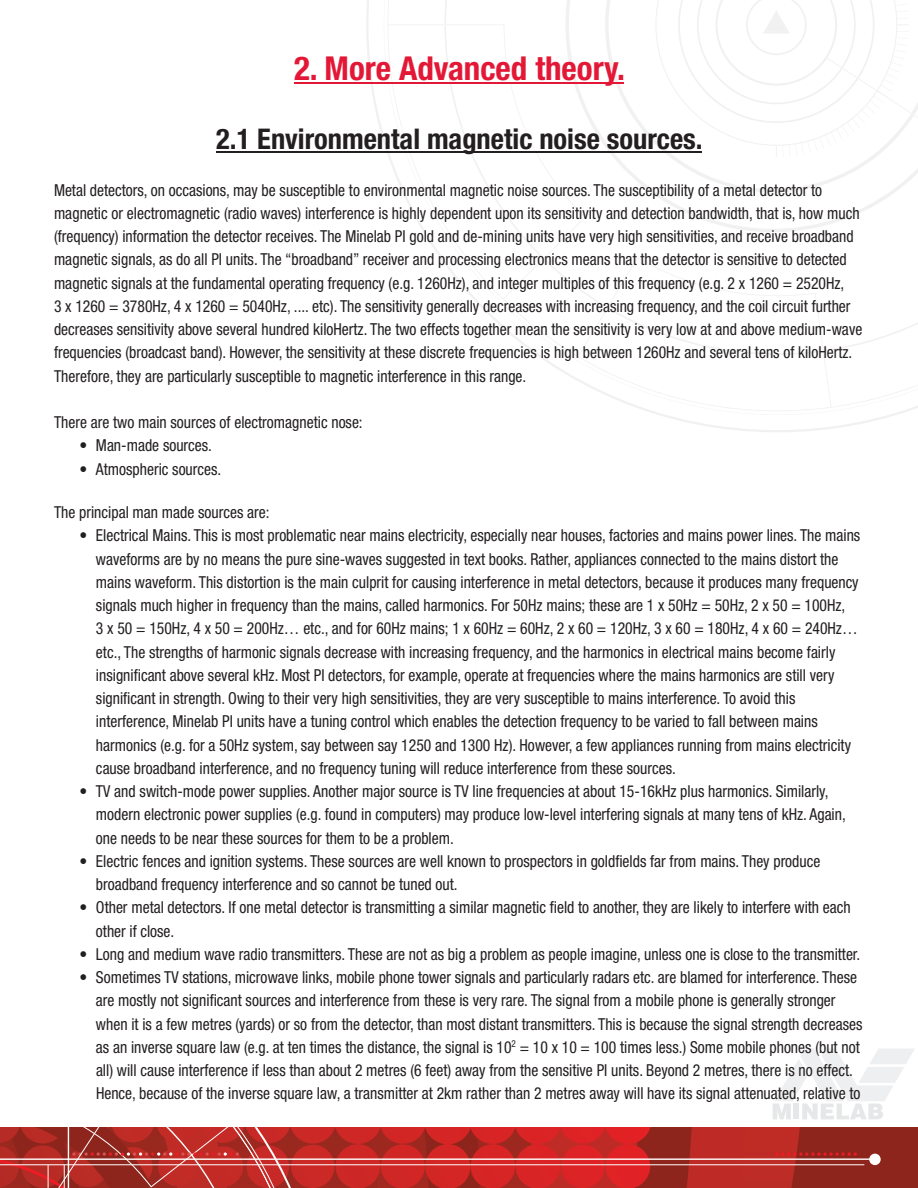
<style>
.page{position:relative;width:918px;height:1188px;background:#fff}
.page>*{position:absolute;margin:0;border:0;box-sizing:border-box;transform-origin:0 0}
.t1{font:700 condensed 33px "Helvetica Neue";color:#e31836}
.t2{font:700 condensed 28.5px "Helvetica Neue";color:#231f20}
.t3{font:condensed 16.5px/23.2px "Helvetica Neue";color:#231f20;scale:.95 1}
</style>
<div class="page">
<svg style="left:0;top:1127px;width:918px;height:61px;background:#b9332e"></svg>
<svg style="left:384px;top:0;width:534px;height:415px"></svg>
<svg style="left:655px;top:0;width:263px;height:157px"></svg>
<svg style="left:773px;top:1048px;width:141px;height:71px"></svg>
<hr style="left:294px;top:82px;width:330px;height:2px;background:#e31836">
<hr style="left:216px;top:151px;width:486px;height:2px;background:#231f20">
<p class="t1" style="left:294px;top:56px;width:332px">2. More Advanced theory.</p>
<p class="t2" style="left:216px;top:129px;width:488px">2.1 Environmental magnetic noise sources.</p>
<p class="t3" style="left:54px;top:179px;width:852px">Metal detectors, on occasions, may be susceptible to environmental magnetic noise sources. The susceptibility of a metal detector to magnetic or electromagnetic (radio waves) interference is highly dependent upon its sensitivity and detection bandwidth, that is, how much (frequency) information the detector receives. The Minelab PI gold and de-mining units have very high sensitivities, and receive broadband magnetic signals, as do all PI units. The “broadband” receiver and processing electronics means that the detector is sensitive to detected magnetic signals at the fundamental operating frequency (e.g. 1260Hz), and integer multiples of this frequency (e.g. 2 x 1260 = 2520Hz,<br>3 x 1260 = 3780Hz, 4 x 1260 = 5040Hz, .... etc). The sensitivity generally decreases with increasing frequency, and the coil circuit further decreases sensitivity above several hundred kiloHertz. The two effects together mean the sensitivity is very low at and above medium-wave frequencies (broadcast band). However, the sensitivity at these discrete frequencies is high between 1260Hz and several tens of kiloHertz.<br>Therefore, they are particularly susceptible to magnetic interference in this range.</p>
<p class="t3" style="left:54px;top:412px;width:327px">There are two main sources of electromagnetic nose:</p>
<p class="t3" style="left:80px;top:435px;width:141px">• Man-made sources.</p>
<p class="t3" style="left:80px;top:458px;width:151px">• Atmospheric sources.</p>
<p class="t3" style="left:54px;top:502px;width:228px">The principal man made sources are:</p>
<p class="t3" style="left:96px;top:525px;width:806px;text-indent:-16px">• Electrical Mains. This is most problematic near mains electricity, especially near houses, factories and mains power lines. The mains waveforms are by no means the pure sine-waves suggested in text books. Rather, appliances connected to the mains distort the mains waveform. This distortion is the main culprit for causing interference in metal detectors, because it produces many frequency signals much higher in frequency than the mains, called harmonics. For 50Hz mains; these are 1 x 50Hz = 50Hz, 2 x 50 = 100Hz,<br>3 x 50 = 150Hz, 4 x 50 = 200Hz… etc., and for 60Hz mains; 1 x 60Hz = 60Hz, 2 x 60 = 120Hz, 3 x 60 = 180Hz, 4 x 60 = 240Hz… etc., The strengths of harmonic signals decrease with increasing frequency, and the harmonics in electrical mains become fairly insignificant above several kHz. Most PI detectors, for example, operate at frequencies where the mains harmonics are still very significant in strength. Owing to their very high sensitivities, they are very susceptible to mains interference. To avoid this interference, Minelab PI units have a tuning control which enables the detection frequency to be varied to fall between mains harmonics (e.g. for a 50Hz system, say between say 1250 and 1300 Hz). However, a few appliances running from mains electricity cause broadband interference, and no frequency tuning will reduce interference from these sources.</p>
<p class="t3" style="left:96px;top:781px;width:791px;text-indent:-16px">• TV and switch-mode power supplies. Another major source is TV line frequencies at about 15-16kHz plus harmonics. Similarly, modern electronic power supplies (e.g. found in computers) may produce low-level interfering signals at many tens of kHz. Again, one needs to be near these sources for them to be a problem.</p>
<p class="t3" style="left:96px;top:851px;width:764px;text-indent:-16px">• Electric fences and ignition systems. These sources are well known to prospectors in goldfields far from mains. They produce broadband frequency interference and so cannot be tuned out.</p>
<p class="t3" style="left:96px;top:897px;width:796px;text-indent:-16px">• Other metal detectors. If one metal detector is transmitting a similar magnetic field to another, they are likely to interfere with each other if close.</p>
<p class="t3" style="left:80px;top:944px;width:823px">• Long and medium wave radio transmitters. These are not as big a problem as people imagine, unless one is close to the transmitter.</p>
<p class="t3" style="left:96px;top:967px;width:808px;text-indent:-16px">• Sometimes TV stations, microwave links, mobile phone tower signals and particularly radars etc. are blamed for interference. These are mostly not significant sources and interference from these is very rare. The signal from a mobile phone is generally stronger when it is a few metres (yards) or so from the detector, than most distant transmitters. This is because the signal strength decreases as an inverse square law (e.g. at ten times the distance, the signal is 10<sup>2</sup> = 10 x 10 = 100 times less.) Some mobile phones (but not all) will cause interference if less than about 2 metres (6 feet) away from the sensitive PI units. Beyond 2 metres, there is no effect.<br>Hence, because of the inverse square law, a transmitter at 2km rather than 2 metres away will have its signal attenuated, relative to</p>
</div>
